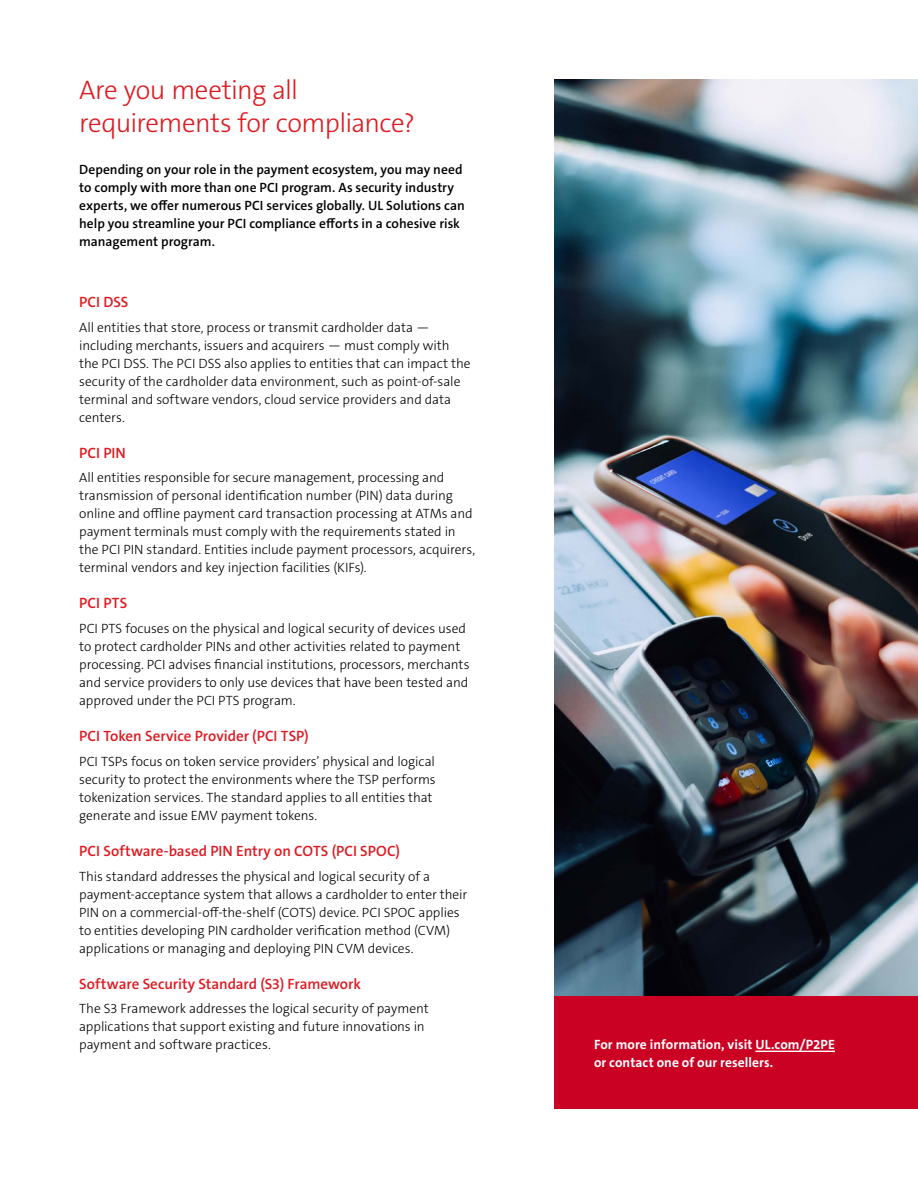
<style>
.page{position:relative;width:918px;height:1188px;background:#fff}
.page>*{position:absolute;margin:0;border:0;box-sizing:border-box;transform-origin:0 0}
.t1{font:300 27px/33px "The Sans C5";letter-spacing:-.02em;color:#dd1a21}
.t2{font:600 15px "The Sans C5";color:#dd1a21}
.t3{font:300 13.5px/18px "The Sans C5";letter-spacing:-.005em;color:#000}
.t4{font:600 13.5px/18px "The Sans C5";color:#000}
.t5{font:700 13.5px/18px "The Sans C5";letter-spacing:.005em;color:#fff}
</style>
<div class="page">
<img style="left:554px;top:80px;width:364px;height:917px">
<div style="left:554px;top:997px;width:364px;height:112px;background:#ca0123"></div>
<hr style="left:755px;top:1051px;width:80px;height:1px;background:#fff">
<h1 class="t1" style="left:79px;top:74px;width:337px">Are you meeting all requirements for compliance?</h1>
<p class="t4" style="left:79px;top:161px;width:387px">Depending on your role in the payment ecosystem, you may need to comply with more than one PCI program. As security industry experts, we offer numerous PCI services globally. UL Solutions can help you streamline your PCI compliance efforts in a cohesive risk management program.</p>
<p class="t2" style="left:79px;top:292px;width:51px">PCI DSS</p>
<p class="t3" style="left:79px;top:318px;width:393px">All entities that store, process or transmit cardholder data — including merchants, issuers and acquirers — must comply with the PCI DSS. The PCI DSS also applies to entities that can impact the security of the cardholder data environment, such as point-of-sale terminal and software vendors, cloud service providers and data centers.</p>
<p class="t2" style="left:79px;top:443px;width:48px">PCI PIN</p>
<p class="t3" style="left:79px;top:469px;width:397px">All entities responsible for secure management, processing and transmission of personal identification number (PIN) data during online and offline payment card transaction processing at ATMs and payment terminals must comply with the requirements stated in the PCI PIN standard. Entities include payment processors, acquirers, terminal vendors and key injection facilities (KIFs).</p>
<p class="t2" style="left:79px;top:594px;width:50px">PCI PTS</p>
<p class="t3" style="left:79px;top:620px;width:392px">PCI PTS focuses on the physical and logical security of devices used to protect cardholder PINs and other activities related to payment processing. PCI advises financial institutions, processors, merchants and service providers to only use devices that have been tested and approved under the PCI PTS program.</p>
<p class="t2" style="left:79px;top:726px;width:231px">PCI Token Service Provider (PCI TSP)</p>
<p class="t3" style="left:79px;top:752px;width:358px">PCI TSPs focus on token service providers’ physical and logical security to protect the environments where the TSP performs tokenization services. The standard applies to all entities that generate and issue EMV payment tokens.</p>
<p class="t2" style="left:79px;top:841px;width:322px">PCI Software-based PIN Entry on COTS (PCI SPOC)</p>
<p class="t3" style="left:79px;top:867px;width:390px">This standard addresses the physical and logical security of a payment-acceptance system that allows a cardholder to enter their PIN on a commercial-off-the-shelf (COTS) device. PCI SPOC applies to entities developing PIN cardholder verification method (CVM) applications or managing and deploying PIN CVM devices.</p>
<p class="t2" style="left:79px;top:974px;width:283px">Software Security Standard (S3) Framework</p>
<p class="t3" style="left:79px;top:1000px;width:351px">The S3 Framework addresses the logical security of payment applications that support existing and future innovations in payment and software practices.</p>
<p class="t5" style="left:594px;top:1035px;width:243px">For more information, visit UL.com/P2PE or contact one of our resellers.</p>
</div>
